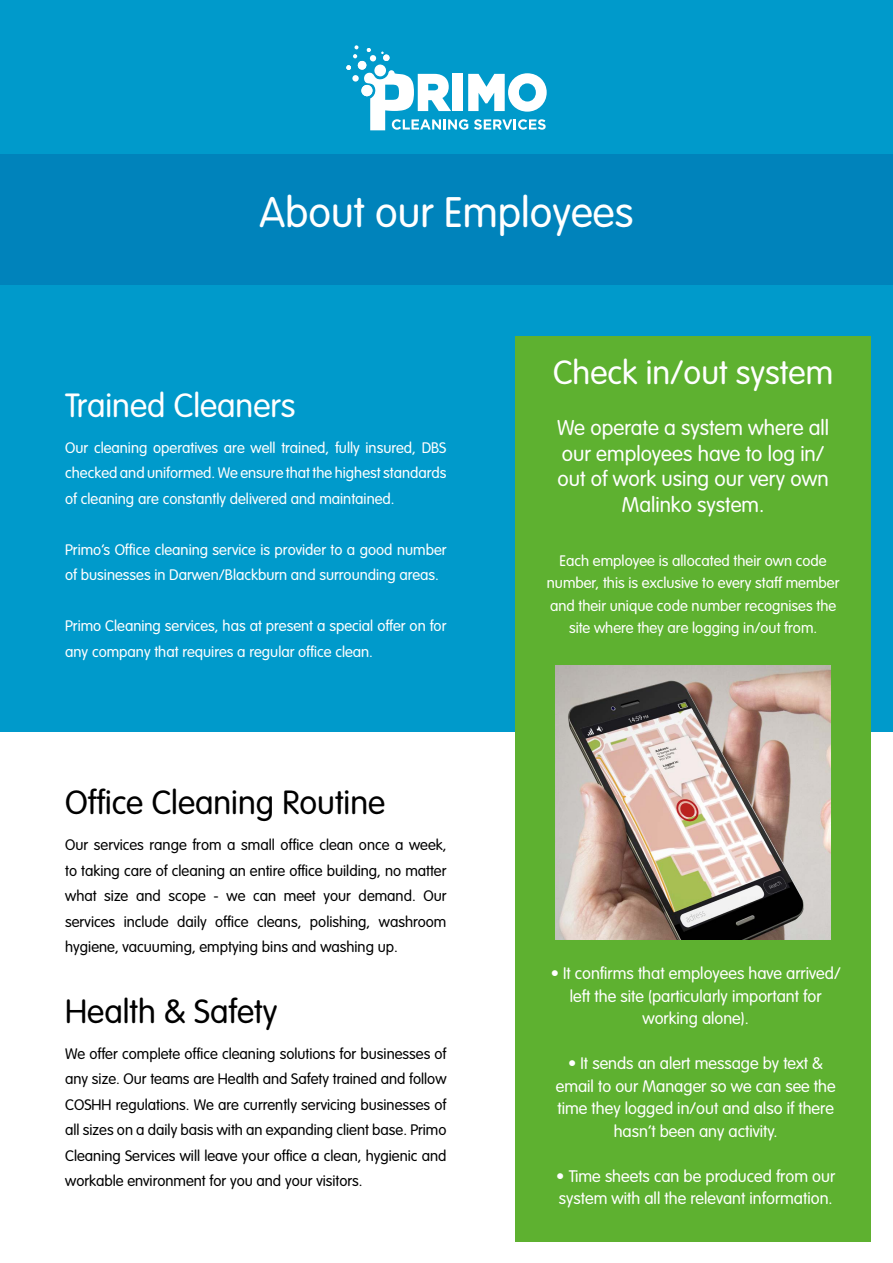
<style>
.page{position:relative;width:893px;height:1263px;background:#fff}
.page>*{position:absolute;margin:0;border:0;box-sizing:border-box;transform-origin:0 0}
.t1{font:300 42px "VAG Rounded Std";color:#fff}
.t2{font:300 33px "VAG Rounded Std";color:#000}
.t3{font:300 33px "VAG Rounded Std";color:#fff}
.t4{font:300 21px/25.5px "VAG Rounded Std";color:#fff;text-align:center}
.t5{font:300 16.5px/22.5px "VAG Rounded Std";color:#fff;text-align:center}
.t6{font:300 15px/25.5px "VAG Rounded Std";color:#000;text-align:justify}
.t7{font:300 15px/25.5px "VAG Rounded Std";color:#fff}
</style>
<div class="page">
<div style="left:0;top:0;width:893px;height:731px;background:#009acb"></div>
<div style="left:0;top:154px;width:893px;height:130px;background:#0083bb"></div>
<div style="left:516px;top:336px;width:355px;height:906px;background:#5eb130"></div>
<svg style="left:346px;top:45px;width:201px;height:85px"></svg>
<div style="left:358px;top:61px;width:9px;height:9px;background:#fff;border-radius:50%"></div>
<img style="left:555px;top:665px;width:276px;height:274px">
<h1 class="t1" style="left:260px;top:188px;width:375px">About our Employees</h1>
<h2 class="t3" style="left:65px;top:386px;width:232px">Trained Cleaners</h2>
<p class="t7" style="left:65px;top:435px;width:383px;text-align:justify">Our cleaning operatives are well trained, fully insured, DBS checked and uniformed. We ensure that the highest standards of cleaning are constantly delivered and maintained.</p>
<p class="t7" style="left:65px;top:537px;width:383px">Primo’s Office cleaning service is provider to a good number of businesses in Darwen/Blackburn and surrounding areas.</p>
<p class="t7" style="left:65px;top:614px;width:383px">Primo Cleaning services, has at present a special offer on for any company that requires a regular office clean.</p>
<h2 class="t2" style="left:65px;top:784px;width:322px">Office Cleaning Routine</h2>
<p class="t6" style="left:65px;top:833px;width:383px">Our services range from a small office clean once a week, to taking care of cleaning an entire office building, no matter what size and scope - we can meet your demand. Our services include daily office cleans, polishing, washroom hygiene, vacuuming, emptying bins and washing up.</p>
<h2 class="t2" style="left:65px;top:992px;width:214px">Health &amp; Safety</h2>
<p class="t6" style="left:65px;top:1041px;width:383px">We offer complete office cleaning solutions for businesses of any size. Our teams are Health and Safety trained and follow COSHH regulations. We are currently servicing businesses of all sizes on a daily basis with an expanding client base. Primo Cleaning Services will leave your office a clean, hygienic and workable environment for you and your visitors.</p>
<h2 class="t3" style="left:553px;top:354px;width:282px">Check in/out system</h2>
<h3 class="t4" style="left:557px;top:416px;width:273px">We operate a system where all our employees have to log in/ out of work using our very own<br>Malinko system.</h3>
<p class="t7" style="left:547px;top:550px;width:294px;line-height:22.5px;text-align:center">Each employee is allocated their own code number, this is exclusive to every staff member and their unique code number recognises the site where they are logging in/out from.</p>
<p class="t5" style="left:551px;top:962px;width:291px">• It confirms that employees have arrived/ left the site (particularly important for working alone).</p>
<p class="t5" style="left:556px;top:1052px;width:281px">• It sends an alert message by text &amp; email to our Manager so we can see the time they logged in/out and also if there hasn’t been any activity.</p>
<p class="t5" style="left:556px;top:1165px;width:280px;text-align:left">• Time sheets can be produced from our system with all the relevant information.</p>
</div>
